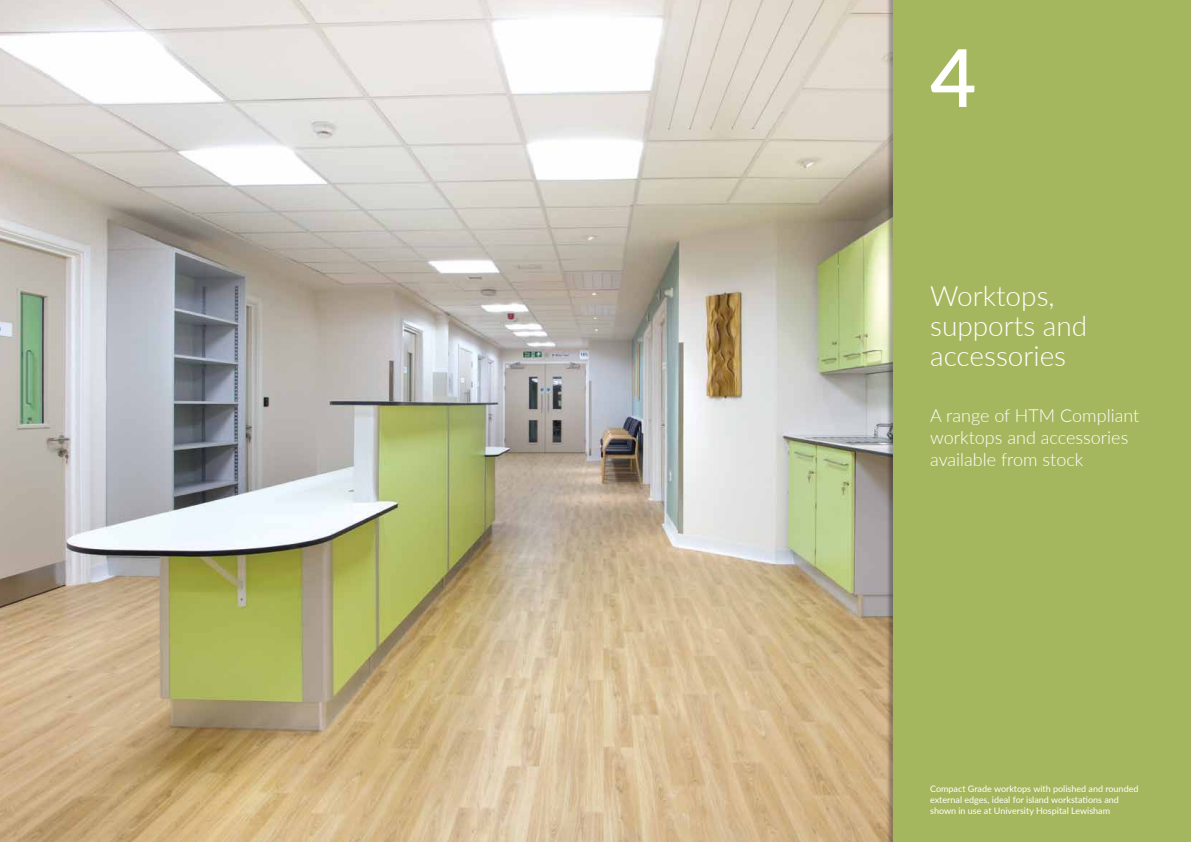
<style>
.page{position:relative;width:1191px;height:842px;background:#fff}
.page>*{position:absolute;margin:0;border:0;box-sizing:border-box;transform-origin:0 0}
.t1{font:600 80px "Lato";color:#fff}
.t2{font:300 28px/30px "Lato";color:#fff}
.t3{font:300 18px/22px "Lato";color:#fff}
.t4{font:9px/11px "Lato";color:#fff}
</style>
<div class="page">
<img style="left:0;top:0;width:886px;height:842px">
<div style="left:886px;top:0;width:305px;height:842px;background:#000;opacity:.3"></div>
<div style="left:893px;top:0;width:298px;height:842px;background:#a5b75e"></div>
<h1 class="t1" style="left:930px;top:20px;width:48px">4</h1>
<h2 class="t2" style="left:930px;top:280px;width:159px">Worktops, supports and accessories</h2>
<h3 class="t3" style="left:930px;top:404px;width:211px">A range of HTM Compliant worktops and accessories available from stock</h3>
<p class="t4" style="left:930px;top:782px;width:210px">Compact Grade worktops with polished and rounded external edges, ideal for island workstations and shown in use at University Hospital Lewisham</p>
</div>
